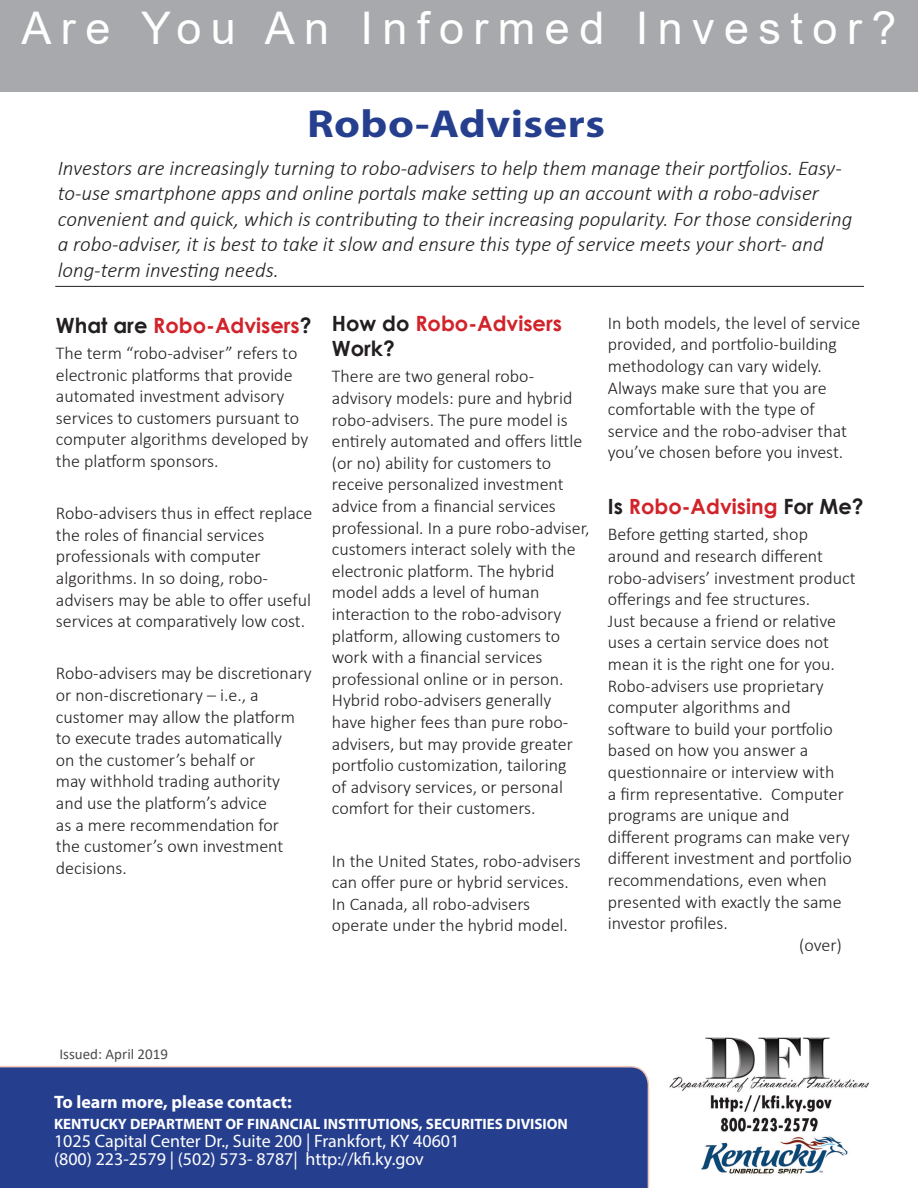
<style>
.page{position:relative;width:918px;height:1188px;background:#fff}
.page>*{position:absolute;margin:0;border:0;box-sizing:border-box;transform-origin:0 0}
.t1{font:45px "Arial";letter-spacing:.21em;color:#fff}
.t2{font:700 39.15px "Myriad Pro";letter-spacing:.01em;color:#253f8e;scale:1.15 1}
.t3{font:italic 300 21px/25.5px "Calibri";color:#231f20}
.t4{font:700 21px/25.2px "Century Gothic";color:#d1232a}
.t5{font:300 18px/21.6px "Calibri";color:#231f20}
.t6{font:18px "Myriad Pro";color:#fff}
.t7{font:700 18px "Myriad Pro";color:#fff}
.t8{font:700 15px "Myriad Pro";color:#fff}
.t9{font:15px "Calibri";color:#4b4c4d}
.s1{color:#231f20}
</style>
<div class="page">
<div style="left:0;top:0;width:918px;height:92px;background:#a8a9ad"></div>
<div style="left:0;top:1066px;width:649px;height:122px;background:#253f8e"></div>
<hr style="left:55px;top:286px;width:809px;height:1px;background:#231f20">
<img style="left:669px;top:1037px;width:200px;height:137px">
<p class="t1" style="left:21px;top:-3px;width:876px">Are You An Informed Investor?</p>
<p class="t2" style="left:307px;top:99px;width:261px">Robo-Advisers</p>
<p class="t3" style="left:58px;top:155px;width:796px">Investors are increasingly turning to robo-advisers to help them manage their portfolios. Easy&shy;to-use smartphone apps and online portals make setting up an account with a robo-adviser convenient and quick, which is contributing to their increasing popularity. For those considering a robo-adviser, it is best to take it slow and ensure this type of service meets your short- and long-term investing needs.</p>
<p class="t4" style="left:56px;top:312px;width:257px"><span class="s1">What are</span> Robo-Advisers<span class="s1">?</span></p>
<p class="t5" style="left:56px;top:342px;width:254px">The term “robo-adviser” refers to electronic platforms that provide automated investment advisory services to customers pursuant to computer algorithms developed by the platform sponsors.</p>
<p class="t5" style="left:56px;top:502px;width:258px">Robo-advisers thus in effect replace the roles of financial services professionals with computer algorithms. In so doing, robo&shy;advisers may be able to offer useful services at comparatively low cost.</p>
<p class="t5" style="left:56px;top:662px;width:257px">Robo-advisers may be discretionary or non-discretionary – i.e., a customer may allow the platform to execute trades automatically<br>on the customer’s behalf or<br>may withhold trading authority and use the platform’s advice<br>as a mere recommendation for<br>the customer’s own investment decisions.</p>
<p class="t4" style="left:332px;top:310px;width:232px"><span class="s1">How do</span> Robo-Advisers<br><span class="s1">Work?</span></p>
<p class="t5" style="left:332px;top:365px;width:259px">There are two general robo&shy;advisory models: pure and hybrid robo-advisers. The pure model is entirely automated and offers little (or no) ability for customers to receive personalized investment advice from a financial services professional. In a pure robo-adviser, customers interact solely with the electronic platform. The hybrid model adds a level of human interaction to the robo-advisory platform, allowing customers to work with a financial services professional online or in person.<br>Hybrid robo-advisers generally have higher fees than pure robo&shy;advisers, but may provide greater portfolio customization, tailoring<br>of advisory services, or personal comfort for their customers.</p>
<p class="t5" style="left:332px;top:850px;width:250px">In the United States, robo-advisers can offer pure or hybrid services.<br>In Canada, all robo-advisers operate under the hybrid model.</p>
<p class="t5" style="left:608px;top:312px;width:254px">In both models, the level of service provided, and portfolio-building methodology can vary widely.<br>Always make sure that you are comfortable with the type of service and the robo-adviser that you’ve chosen before you invest.</p>
<p class="t4" style="left:608px;top:493px;width:257px"><span class="s1">Is</span> Robo-Advising <span class="s1">For Me?</span></p>
<p class="t5" style="left:608px;top:523px;width:202px">Before getting started, shop</p>
<p class="t5" style="left:608px;top:545px;width:217px">around and research different</p>
<p class="t5" style="left:608px;top:567px;width:249px">robo-advisers’ investment product</p>
<p class="t5" style="left:608px;top:588px;width:204px">offerings and fee structures.</p>
<p class="t5" style="left:608px;top:610px;width:230px">Just because a friend or relative</p>
<p class="t5" style="left:608px;top:631px;width:223px">uses a certain service does not</p>
<p class="t5" style="left:608px;top:653px;width:229px">mean it is the right one for you.</p>
<p class="t5" style="left:608px;top:675px;width:217px">Robo-advisers use proprietary</p>
<p class="t5" style="left:608px;top:696px;width:184px">computer algorithms and</p>
<p class="t5" style="left:608px;top:718px;width:226px">software to build your portfolio</p>
<p class="t5" style="left:608px;top:739px;width:202px">based on how you answer a</p>
<p class="t5" style="left:608px;top:761px;width:228px">questionnaire or interview with</p>
<p class="t5" style="left:608px;top:783px;width:238px">a firm representative. Computer</p>
<p class="t5" style="left:608px;top:804px;width:183px">programs are unique and</p>
<p class="t5" style="left:608px;top:826px;width:243px">different programs can make very</p>
<p class="t5" style="left:608px;top:847px;width:245px">different investment and portfolio</p>
<p class="t5" style="left:608px;top:869px;width:221px">recommendations, even when</p>
<p class="t5" style="left:608px;top:891px;width:235px">presented with exactly the same</p>
<p class="t5" style="left:608px;top:912px;width:121px">investor profiles.</p>
<p class="t5" style="left:799px;top:934px;width:44px">(over)</p>
<p class="t9" style="left:59px;top:1044px;width:110px">Issued: April 2019</p>
<p class="t7" style="left:54px;top:1090px;width:239px">To learn more, please contact:</p>
<p class="t8" style="left:54px;top:1114px;width:515px">KENTUCKY DEPARTMENT OF FINANCIAL INSTITUTIONS, SECURITIES DIVISION</p>
<p class="t6" style="left:54px;top:1130px;width:407px">1025 Capital Center Dr., Suite 200 | Frankfort, KY 40601</p>
<p class="t6" style="left:54px;top:1148px;width:371px">(800) 223-2579 | (502) 573- 8787| http://kfi.ky.gov</p>
</div>
